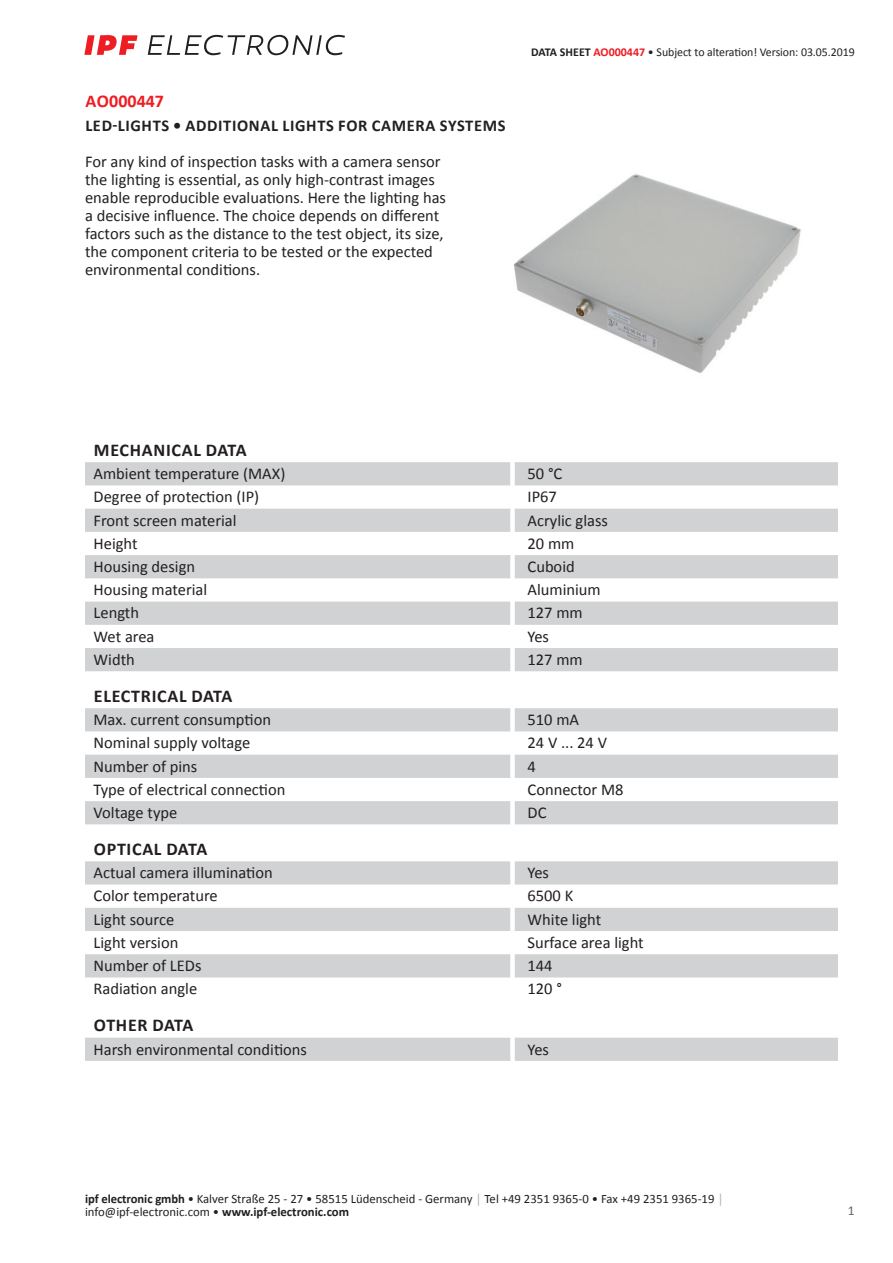
<style>
.page{position:relative;width:893px;height:1263px;background:#fff}
.page>*{position:absolute;margin:0;border:0;box-sizing:border-box;transform-origin:0 0}
.t1{font:700 18px "Calibri";letter-spacing:.04em;color:#231f20}
.t2{font:700 18px "Calibri";letter-spacing:.015em;color:#231f20}
.t3{font:700 18px "Calibri";color:#ee1d23}
.t4{font:16.5px/18px "Calibri";color:#231f20}
.t5{font:700 16.5px "Calibri";letter-spacing:.04em;color:#231f20}
.t6{font:13.5px "Calibri";color:#636366}
.t7{font:12.75px/12.6px "Calibri";color:#231f20}
.t8{font:12px "Calibri";letter-spacing:-.005em;color:#231f20}
.s1{font-weight:700}
.s2{font-weight:700;color:#ee1d23}
.s3{color:#a8a9ad}
</style>
<div class="page">
<svg style="left:148px;top:35px;width:197px;height:20px"></svg>
<svg style="left:84px;top:35px;width:54px;height:20px"></svg>
<svg style="left:85px;top:462px;width:753px;height:209px;fill:#d1d2d4"></svg>
<svg style="left:85px;top:708px;width:753px;height:116px;fill:#d1d2d4"></svg>
<svg style="left:85px;top:861px;width:753px;height:116px;fill:#d1d2d4"></svg>
<div style="left:85px;top:1038px;width:753px;height:23px;background:#d1d2d4"></div>
<img style="left:513px;top:174px;width:288px;height:199px">
<p class="t3" style="left:85px;top:88px;width:80px">AO000447</p>
<p class="t5" style="left:85px;top:114px;width:422px">LED-LIGHTS • ADDITIONAL LIGHTS FOR CAMERA SYSTEMS</p>
<p class="t4" style="left:85px;top:152px;width:362px">For any kind of inspection tasks with a camera sensor the lighting is essential, as only high-contrast images enable reproducible evaluations. Here the lighting has a decisive influence. The choice depends on different factors such as the distance to the test object, its size, the component criteria to be tested or the expected environmental conditions.</p>
<p class="t8" style="left:531px;top:44px;width:325px"><span class="s1">DATA SHEET</span> <span class="s2">AO000447</span> • Subject to alteration! Version: 03.05.2019</p>
<p class="t1" style="left:94px;top:437px;width:154px">MECHANICAL DATA</p>
<p class="t4" style="left:94px;top:464px;width:193px">Ambient temperature (MAX)</p>
<p class="t4" style="left:527px;top:464px;width:36px">50 °C</p>
<p class="t4" style="left:94px;top:487px;width:167px">Degree of protection (IP)</p>
<p class="t4" style="left:527px;top:487px;width:31px">IP67</p>
<p class="t4" style="left:94px;top:511px;width:145px">Front screen material</p>
<p class="t4" style="left:527px;top:511px;width:82px">Acrylic glass</p>
<p class="t4" style="left:94px;top:534px;width:46px">Height</p>
<p class="t4" style="left:527px;top:534px;width:48px">20 mm</p>
<p class="t4" style="left:94px;top:557px;width:103px">Housing design</p>
<p class="t4" style="left:527px;top:557px;width:49px">Cuboid</p>
<p class="t4" style="left:94px;top:580px;width:115px">Housing material</p>
<p class="t4" style="left:527px;top:580px;width:75px">Aluminium</p>
<p class="t4" style="left:94px;top:603px;width:47px">Length</p>
<p class="t4" style="left:527px;top:603px;width:57px">127 mm</p>
<p class="t4" style="left:94px;top:627px;width:63px">Wet area</p>
<p class="t4" style="left:527px;top:627px;width:23px">Yes</p>
<p class="t4" style="left:94px;top:650px;width:43px">Width</p>
<p class="t4" style="left:527px;top:650px;width:57px">127 mm</p>
<p class="t1" style="left:94px;top:683px;width:140px">ELECTRICAL DATA</p>
<p class="t4" style="left:94px;top:710px;width:179px">Max. current consumption</p>
<p class="t4" style="left:527px;top:710px;width:53px">510 mA</p>
<p class="t4" style="left:94px;top:733px;width:158px">Nominal supply voltage</p>
<p class="t4" style="left:527px;top:733px;width:81px">24 V ... 24 V</p>
<p class="t4" style="left:94px;top:757px;width:105px">Number of pins</p>
<p class="t4" style="left:527px;top:757px;width:10px">4</p>
<p class="t4" style="left:94px;top:780px;width:193px">Type of electrical connection</p>
<p class="t4" style="left:527px;top:780px;width:98px">Connector M8</p>
<p class="t4" style="left:94px;top:803px;width:85px">Voltage type</p>
<p class="t4" style="left:527px;top:803px;width:20px">DC</p>
<p class="t1" style="left:94px;top:836px;width:115px">OPTICAL DATA</p>
<p class="t4" style="left:94px;top:863px;width:181px">Actual camera illumination</p>
<p class="t4" style="left:527px;top:863px;width:23px">Yes</p>
<p class="t4" style="left:94px;top:886px;width:126px">Color temperature</p>
<p class="t4" style="left:527px;top:886px;width:47px">6500 K</p>
<p class="t4" style="left:94px;top:910px;width:82px">Light source</p>
<p class="t4" style="left:527px;top:910px;width:75px">White light</p>
<p class="t4" style="left:94px;top:933px;width:86px">Light version</p>
<p class="t4" style="left:527px;top:933px;width:118px">Surface area light</p>
<p class="t4" style="left:94px;top:956px;width:109px">Number of LEDs</p>
<p class="t4" style="left:527px;top:956px;width:27px">144</p>
<p class="t4" style="left:94px;top:979px;width:105px">Radiation angle</p>
<p class="t4" style="left:527px;top:979px;width:36px">120 °</p>
<p class="t2" style="left:94px;top:1012px;width:101px">OTHER DATA</p>
<p class="t4" style="left:94px;top:1039px;width:215px">Harsh environmental conditions</p>
<p class="t4" style="left:527px;top:1039px;width:23px">Yes</p>
<p class="t7" style="left:85px;top:1192px;width:640px"><span class="s1">ipf electronic gmbh</span> • Kalver Straße 25 - 27 • 58515 Lüdenscheid - Germany <span class="s3">│</span> Tel +49 2351 9365-0 • Fax +49 2351 9365-19 <span class="s3">│ </span>info@ipf-electronic.com • <span class="s1">www.ipf-electronic.com</span></p>
<p class="t6" style="left:848px;top:1201px;width:8px">1</p>
</div>
